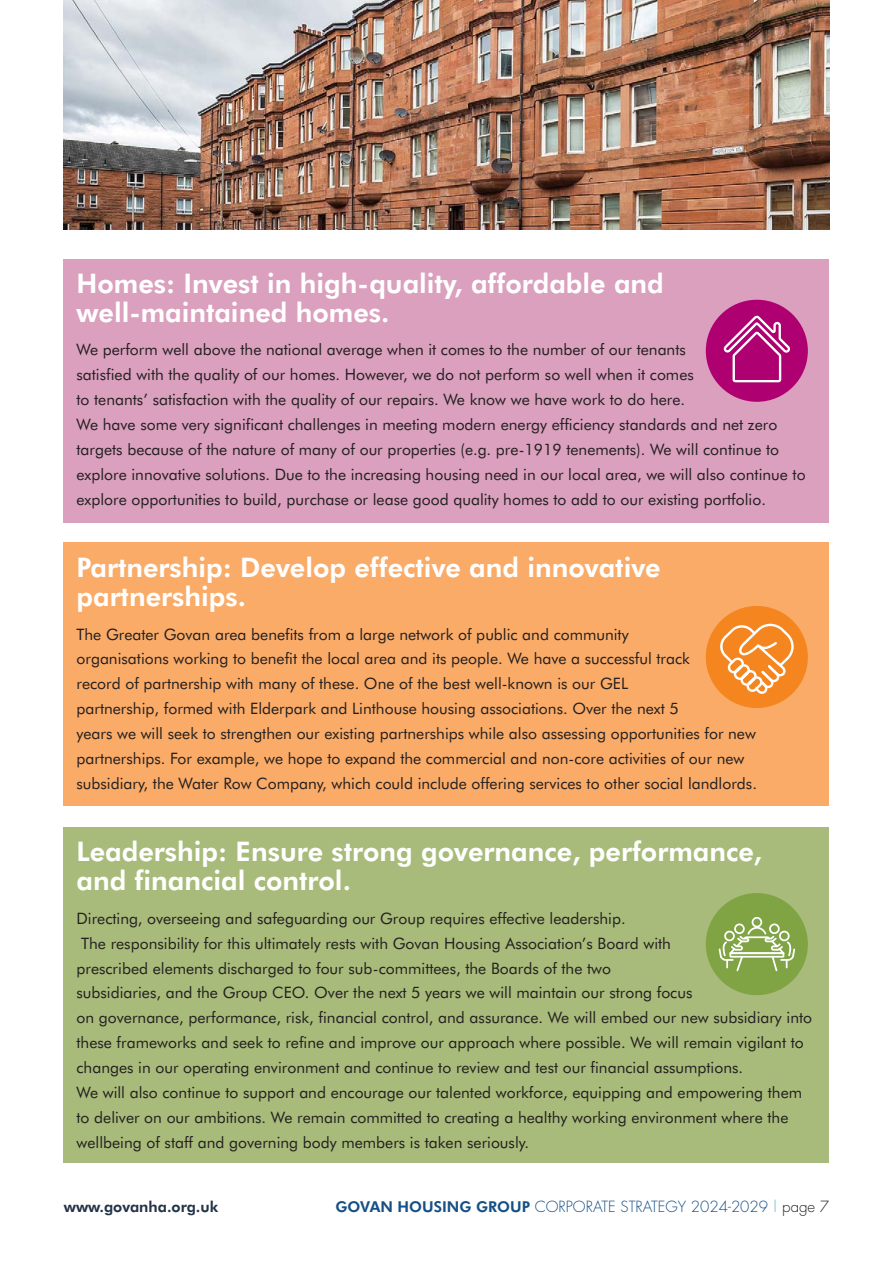
<style>
.page{position:relative;width:893px;height:1263px;background:#fff}
.page>*{position:absolute;margin:0;border:0;box-sizing:border-box;transform-origin:0 0}
.t1{font:800 27px/29.4px "Futura BT";color:#fff}
.t2{font:15.75px/24.9px "Futura BT";color:#231f20}
.t3{font:300 15px "Futura";color:#164f85}
.t4{font:800 15px "Futura BT";color:#223447}
.s1{font-family:"Futura BT";font-weight:800}
.s2{color:#62baca}
.s3{color:#231f20}
</style>
<div class="page">
<div style="left:64px;top:827px;width:765px;height:336px;background:#a8bb7a"></div>
<div style="left:64px;top:542px;width:765px;height:264px;background:#faab67"></div>
<div style="left:64px;top:259px;width:765px;height:264px;background:#daa0be"></div>
<div style="left:706px;top:300px;width:102px;height:102px;background:#ae0070;border-radius:50%"></div>
<svg style="left:723px;top:316px;width:67px;height:66px"></svg>
<div style="left:706px;top:606px;width:102px;height:102px;background:#f5851f;border-radius:50%"></div>
<svg style="left:719px;top:624px;width:76px;height:70px"></svg>
<div style="left:706px;top:893px;width:102px;height:102px;background:#80a344;border-radius:50%"></div>
<svg style="left:719px;top:917px;width:76px;height:54px"></svg>
<img style="left:64px;top:0;width:765px;height:230px">
<h1 class="t1" style="left:77px;top:270px;width:589px">Homes: Invest in high-quality, affordable and well-maintained homes.</h1>
<p class="t2" style="left:77px;top:338px;width:731px">We perform well above the national average when it comes to the number of our tenants<br>satisfied with the quality of our homes. However, we do not perform so well when it comes<br>to tenants’ satisfaction with the quality of our repairs. We know we have work to do here.<br>We have some very significant challenges in meeting modern energy efficiency standards and net zero targets because of the nature of many of our properties (e.g. pre-1919 tenements). We will continue to explore innovative solutions. Due to the increasing housing need in our local area, we will also continue to explore opportunities to build, purchase or lease good quality homes to add to our existing portfolio.</p>
<h1 class="t1" style="left:77px;top:554px;width:586px">Partnership: Develop effective and innovative partnerships.</h1>
<p class="t2" style="left:77px;top:622px;width:682px">The Greater Govan area benefits from a large network of public and community<br>organisations working to benefit the local area and its people. We have a successful track<br>record of partnership with many of these. One of the best well-known is our GEL<br>partnership, formed with Elderpark and Linthouse housing associations. Over the next 5<br>years we will seek to strengthen our existing partnerships while also assessing opportunities for new partnerships. For example, we hope to expand the commercial and non-core activities of our new subsidiary, the Water Row Company, which could include offering services to other social landlords.</p>
<h1 class="t1" style="left:77px;top:838px;width:687px">Leadership: Ensure strong governance, performance, and financial control.</h1>
<p class="t2" style="left:77px;top:906px;width:737px">Directing, overseeing and safeguarding our Group requires effective leadership.<br>The responsibility for this ultimately rests with Govan Housing Association’s Board with<br>prescribed elements discharged to four sub-committees, the Boards of the two<br>subsidiaries, and the Group CEO. Over the next 5 years we will maintain our strong focus<br>on governance, performance, risk, financial control, and assurance. We will embed our new subsidiary into these frameworks and seek to refine and improve our approach where possible. We will remain vigilant to changes in our operating environment and continue to review and test our financial assumptions.<br>We will also continue to support and encourage our talented workforce, equipping and empowering them to deliver on our ambitions. We remain committed to creating a healthy working environment where the wellbeing of staff and governing body members is taken seriously.</p>
<p class="t4" style="left:64px;top:1199px;width:156px">www.govanha.org.uk</p>
<p class="t3" style="left:335px;top:1199px;width:495px"><span class="s1">GOVAN HOUSING GROUP</span> CORPORATE STRATEGY 2024-2029 <span class="s2">|</span> <span class="s3">page 7</span></p>
</div>
